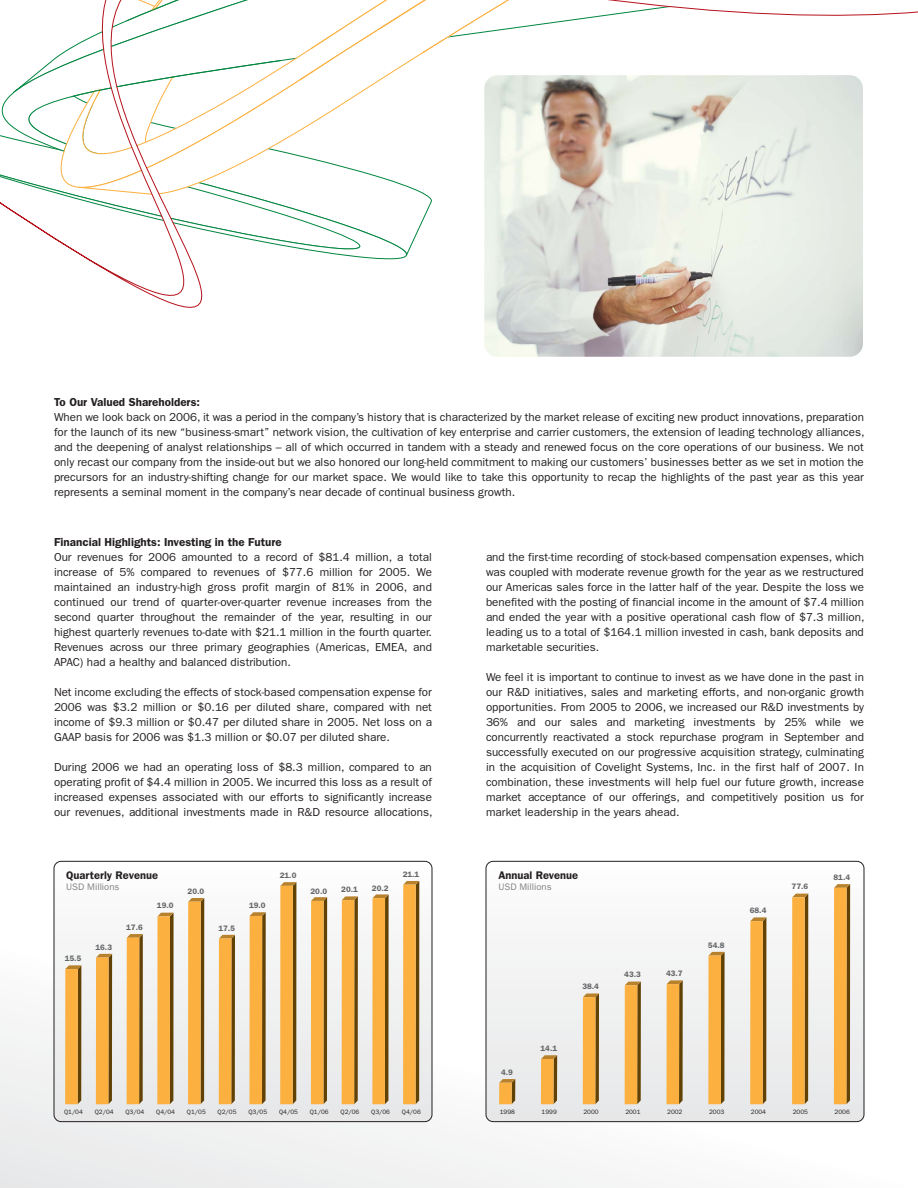
<style>
.page{position:relative;width:918px;height:1188px;background:#fff}
.page>*{position:absolute;margin:0;border:0;box-sizing:border-box;transform-origin:0 0}
.t1{font:11.7px/15px "Franklin Gothic";color:#231f20;text-align:justify}
.t2{font:600 11.7px "Franklin Gothic";color:#231f20}
.t3{font:600 11.1px "Franklin Gothic";color:#231f20}
.t4{font:9.45px "Franklin Gothic";color:#808284}
.t5{font:600 7.95px "Franklin Gothic";color:#636466}
.t6{font:6.3px "Franklin Gothic";color:#231f20}
</style>
<div class="page">
<div style="left:0;top:864px;width:904px;height:324px;background:linear-gradient(to bottom,#fefefe,#f2f3f3)"></div>
<svg style="left:0;top:0;width:655px;height:261px"></svg>
<div style="left:54px;top:861px;width:378px;height:261px;background:#f3f3f3;border-radius:7px"></div>
<div style="left:54px;top:861px;width:378px;height:261px;border:1px solid #231f20;border-radius:7px"></div>
<svg style="left:403px;top:881px;width:16px;height:223px"></svg>
<div style="left:403px;top:885px;width:13px;height:219px;background:#fbb03f"></div>
<svg style="left:373px;top:894px;width:16px;height:210px"></svg>
<div style="left:372px;top:898px;width:13px;height:206px;background:#fbb03f"></div>
<svg style="left:342px;top:896px;width:16px;height:208px"></svg>
<div style="left:342px;top:900px;width:12px;height:204px;background:#fbb03f"></div>
<svg style="left:311px;top:897px;width:16px;height:207px"></svg>
<div style="left:311px;top:901px;width:13px;height:203px;background:#fbb03f"></div>
<svg style="left:280px;top:882px;width:16px;height:222px"></svg>
<div style="left:280px;top:886px;width:13px;height:218px;background:#fbb03f"></div>
<svg style="left:250px;top:912px;width:16px;height:192px"></svg>
<div style="left:250px;top:916px;width:12px;height:188px;background:#fbb03f"></div>
<svg style="left:219px;top:935px;width:16px;height:169px"></svg>
<div style="left:219px;top:939px;width:12px;height:165px;background:#fbb03f"></div>
<svg style="left:188px;top:898px;width:16px;height:206px"></svg>
<div style="left:188px;top:902px;width:13px;height:202px;background:#fbb03f"></div>
<svg style="left:158px;top:913px;width:16px;height:191px"></svg>
<div style="left:157px;top:916px;width:13px;height:188px;background:#fbb03f"></div>
<svg style="left:127px;top:934px;width:16px;height:170px"></svg>
<div style="left:127px;top:938px;width:12px;height:166px;background:#fbb03f"></div>
<svg style="left:96px;top:954px;width:16px;height:150px"></svg>
<div style="left:96px;top:958px;width:13px;height:146px;background:#fbb03f"></div>
<svg style="left:65px;top:965px;width:16px;height:139px"></svg>
<div style="left:65px;top:969px;width:13px;height:135px;background:#fbb03f"></div>
<div style="left:486px;top:861px;width:378px;height:261px;background:#f3f3f3;border-radius:7px"></div>
<div style="left:486px;top:861px;width:378px;height:261px;border:1px solid #231f20;border-radius:7px"></div>
<svg style="left:834px;top:884px;width:16px;height:220px"></svg>
<div style="left:834px;top:888px;width:13px;height:216px;background:#fbb03f"></div>
<svg style="left:792px;top:894px;width:16px;height:210px"></svg>
<div style="left:792px;top:897px;width:13px;height:207px;background:#fbb03f"></div>
<svg style="left:750px;top:917px;width:16px;height:187px"></svg>
<div style="left:750px;top:921px;width:13px;height:183px;background:#fbb03f"></div>
<svg style="left:709px;top:952px;width:16px;height:152px"></svg>
<div style="left:708px;top:956px;width:13px;height:148px;background:#fbb03f"></div>
<svg style="left:667px;top:980px;width:16px;height:124px"></svg>
<div style="left:667px;top:984px;width:12px;height:120px;background:#fbb03f"></div>
<svg style="left:625px;top:982px;width:16px;height:122px"></svg>
<div style="left:625px;top:985px;width:12px;height:119px;background:#fbb03f"></div>
<svg style="left:583px;top:993px;width:16px;height:111px"></svg>
<div style="left:583px;top:997px;width:12px;height:107px;background:#fbb03f"></div>
<svg style="left:541px;top:1055px;width:16px;height:49px"></svg>
<div style="left:541px;top:1059px;width:13px;height:45px;background:#fbb03f"></div>
<svg style="left:499px;top:1079px;width:16px;height:25px"></svg>
<div style="left:499px;top:1083px;width:13px;height:21px;background:#fbb03f"></div>
<img style="left:485px;top:76px;width:378px;height:281px">
<p class="t2" style="left:54px;top:395px;width:148px">To Our Valued Shareholders:</p>
<p class="t1" style="left:54px;top:409px;width:812px">When we look back on 2006, it was a period in the company’s history that is characterized by the market release of exciting new product innovations, preparation for the launch of its new “business-smart” network vision, the cultivation of key enterprise and carrier customers, the extension of leading technology alliances, and the deepening of analyst relationships – all of which occurred in tandem with a steady and renewed focus on the core operations of our business. We not only recast our company from the inside-out but we also honored our long-held commitment to making our customers’ businesses better as we set in motion the precursors for an industry-shifting change for our market space. We would like to take this opportunity to recap the highlights of the past year as this year represents a seminal moment in the company’s near decade of continual business growth.</p>
<p class="t2" style="left:54px;top:535px;width:229px">Financial Highlights: Investing in the Future</p>
<p class="t1" style="left:54px;top:549px;width:380px">Our revenues for 2006 amounted to a record of $81.4 million, a total increase of 5% compared to revenues of $77.6 million for 2005. We maintained an industry-high gross profit margin of 81% in 2006, and continued our trend of quarter-over-quarter revenue increases from the second quarter throughout the remainder of the year, resulting in our highest quarterly revenues to-date with $21.1 million in the fourth quarter.<br>Revenues across our three primary geographies (Americas, EMEA, and APAC) had a healthy and balanced distribution.</p>
<p class="t1" style="left:54px;top:684px;width:379px">Net income excluding the effects of stock-based compensation expense for 2006 was $3.2 million or $0.16 per diluted share, compared with net income of $9.3 million or $0.47 per diluted share in 2005. Net loss on a GAAP basis for 2006 was $1.3 million or $0.07 per diluted share.</p>
<p class="t1" style="left:54px;top:759px;width:380px">During 2006 we had an operating loss of $8.3 million, compared to an operating profit of $4.4 million in 2005. We incurred this loss as a result of increased expenses associated with our efforts to significantly increase our revenues, additional investments made in R&amp;D resource allocations,</p>
<p class="t1" style="left:486px;top:549px;width:380px">and the first-time recording of stock-based compensation expenses, which was coupled with moderate revenue growth for the year as we restructured our Americas sales force in the latter half of the year. Despite the loss we benefited with the posting of financial income in the amount of $7.4 million and ended the year with a positive operational cash flow of $7.3 million, leading us to a total of $164.1 million invested in cash, bank deposits and marketable securities.</p>
<p class="t1" style="left:486px;top:669px;width:380px">We feel it is important to continue to invest as we have done in the past in our R&amp;D initiatives, sales and marketing efforts, and non-organic growth opportunities. From 2005 to 2006, we increased our R&amp;D investments by 36% and our sales and marketing investments by 25% while we concurrently reactivated a stock repurchase program in September and successfully executed on our progressive acquisition strategy, culminating in the acquisition of Covelight Systems, Inc. in the first half of 2007. In combination, these investments will help fuel our future growth, increase market acceptance of our offerings, and competitively position us for market leadership in the years ahead.</p>
<p class="t3" style="left:66px;top:868px;width:93px">Quarterly Revenue</p>
<p class="t4" style="left:66px;top:881px;width:55px">USD Millions</p>
<p class="t5" style="left:188px;top:886px;width:18px">20.0</p>
<p class="t5" style="left:280px;top:871px;width:18px">21.0</p>
<p class="t5" style="left:311px;top:886px;width:18px">20.0</p>
<p class="t5" style="left:341px;top:885px;width:18px">20.1</p>
<p class="t5" style="left:372px;top:883px;width:18px">20.2</p>
<p class="t5" style="left:403px;top:869px;width:18px">21.1</p>
<p class="t3" style="left:498px;top:868px;width:81px">Annual Revenue</p>
<p class="t4" style="left:498px;top:881px;width:55px">USD Millions</p>
<p class="t5" style="left:792px;top:882px;width:18px">77.6</p>
<p class="t5" style="left:834px;top:872px;width:18px">81.4</p>
<p class="t5" style="left:157px;top:901px;width:18px">19.0</p>
<p class="t5" style="left:249px;top:901px;width:18px">19.0</p>
<p class="t5" style="left:750px;top:906px;width:18px">68.4</p>
<p class="t5" style="left:126px;top:923px;width:18px">17.6</p>
<p class="t5" style="left:218px;top:923px;width:18px">17.5</p>
<p class="t5" style="left:95px;top:943px;width:18px">16.3</p>
<p class="t5" style="left:708px;top:940px;width:18px">54.8</p>
<p class="t5" style="left:65px;top:954px;width:18px">15.5</p>
<p class="t5" style="left:624px;top:970px;width:18px">43.3</p>
<p class="t5" style="left:666px;top:969px;width:18px">43.7</p>
<p class="t5" style="left:582px;top:982px;width:18px">38.4</p>
<p class="t5" style="left:541px;top:1044px;width:18px">14.1</p>
<p class="t5" style="left:501px;top:1067px;width:13px">4.9</p>
<p class="t6" style="left:64px;top:1108px;width:20px">Q1/04</p>
<p class="t6" style="left:95px;top:1108px;width:20px">Q2/04</p>
<p class="t6" style="left:125px;top:1108px;width:20px">Q3/04</p>
<p class="t6" style="left:156px;top:1108px;width:20px">Q4/04</p>
<p class="t6" style="left:187px;top:1108px;width:20px">Q1/05</p>
<p class="t6" style="left:218px;top:1108px;width:20px">Q2/05</p>
<p class="t6" style="left:248px;top:1108px;width:20px">Q3/05</p>
<p class="t6" style="left:279px;top:1108px;width:20px">Q4/05</p>
<p class="t6" style="left:310px;top:1108px;width:20px">Q1/06</p>
<p class="t6" style="left:341px;top:1108px;width:20px">Q2/06</p>
<p class="t6" style="left:371px;top:1108px;width:20px">Q3/06</p>
<p class="t6" style="left:402px;top:1108px;width:20px">Q4/06</p>
<p class="t6" style="left:500px;top:1108px;width:17px">1998</p>
<p class="t6" style="left:542px;top:1108px;width:17px">1999</p>
<p class="t6" style="left:584px;top:1108px;width:17px">2000</p>
<p class="t6" style="left:625px;top:1108px;width:17px">2001</p>
<p class="t6" style="left:667px;top:1108px;width:17px">2002</p>
<p class="t6" style="left:709px;top:1108px;width:17px">2003</p>
<p class="t6" style="left:751px;top:1108px;width:17px">2004</p>
<p class="t6" style="left:793px;top:1108px;width:17px">2005</p>
<p class="t6" style="left:835px;top:1108px;width:17px">2006</p>
</div>
